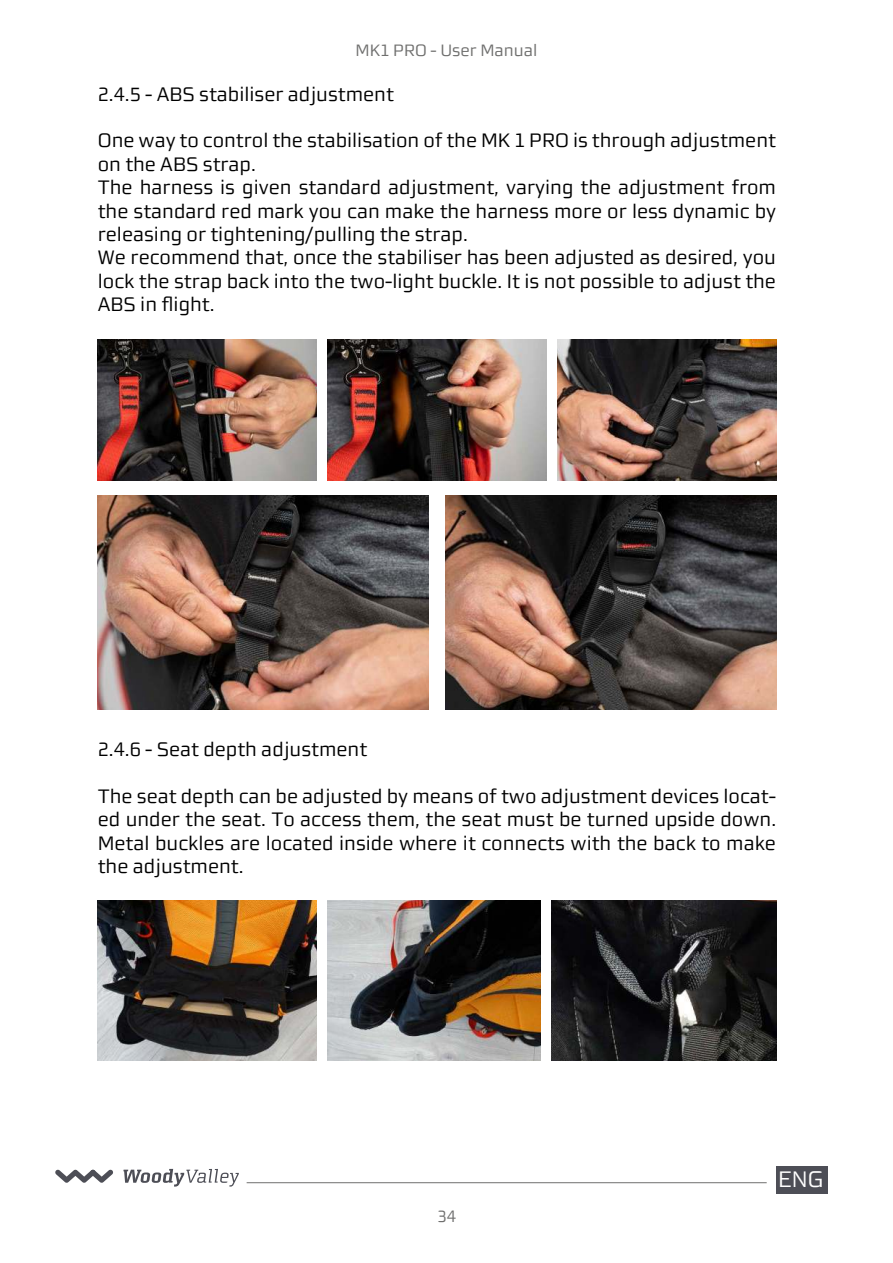
<style>
.page{position:relative;width:893px;height:1263px;background:#fff}
.page>*{position:absolute;margin:0;border:0;box-sizing:border-box;transform-origin:0 0}
.t1{font:22.5px "Morgan Sans Lining";color:#fff}
.t2{font:19.5px/23.4px "Morgan Sans Lining";color:#000}
.t3{font:16.5px "Morgan Sans Lining";color:#6f6f6e}
</style>
<div class="page">
<hr style="left:247px;top:1182px;width:520px;height:1px;background:#6f6f6e">
<svg style="left:123px;top:1169px;width:116px;height:17px"></svg>
<svg style="left:55px;top:1169px;width:58px;height:14px"></svg>
<div style="left:776px;top:1166px;width:51px;height:28px;background:#4d4e56"></div>
<img style="left:557px;top:339px;width:219px;height:142px">
<img style="left:98px;top:495px;width:330px;height:215px">
<img style="left:445px;top:495px;width:331px;height:215px">
<img style="left:98px;top:339px;width:218px;height:142px">
<img style="left:328px;top:339px;width:218px;height:142px">
<img style="left:551px;top:900px;width:225px;height:160px">
<img style="left:98px;top:900px;width:218px;height:160px">
<img style="left:328px;top:900px;width:212px;height:160px">
<p class="t3" style="left:355px;top:44px;width:184px">MK1 PRO - User Manual</p>
<p class="t2" style="left:98px;top:84px;width:298px">2.4.5 - ABS stabiliser adjustment</p>
<p class="t2" style="left:98px;top:130px;width:680px">One way to control the stabilisation of the MK 1 PRO is through adjustment on the ABS strap.<br>The harness is given standard adjustment, varying the adjustment from the standard red mark you can make the harness more or less dynamic by releasing or tightening/pulling the strap.<br>We recommend that, once the stabiliser has been adjusted as desired, you lock the strap back into the two-light buckle. It is not possible to adjust the ABS in flight.</p>
<p class="t2" style="left:98px;top:739px;width:271px">2.4.6 - Seat depth adjustment</p>
<p class="t2" style="left:98px;top:786px;width:680px;text-align:justify">The seat depth can be adjusted by means of two adjustment devices locat&shy;ed under the seat. To access them, the seat must be turned upside down.<br>Metal buckles are located inside where it connects with the back to make the adjustment.</p>
<p class="t3" style="left:437px;top:1209px;width:20px">34</p>
<p class="t1" style="left:778px;top:1170px;width:47px">ENG</p>
</div>
